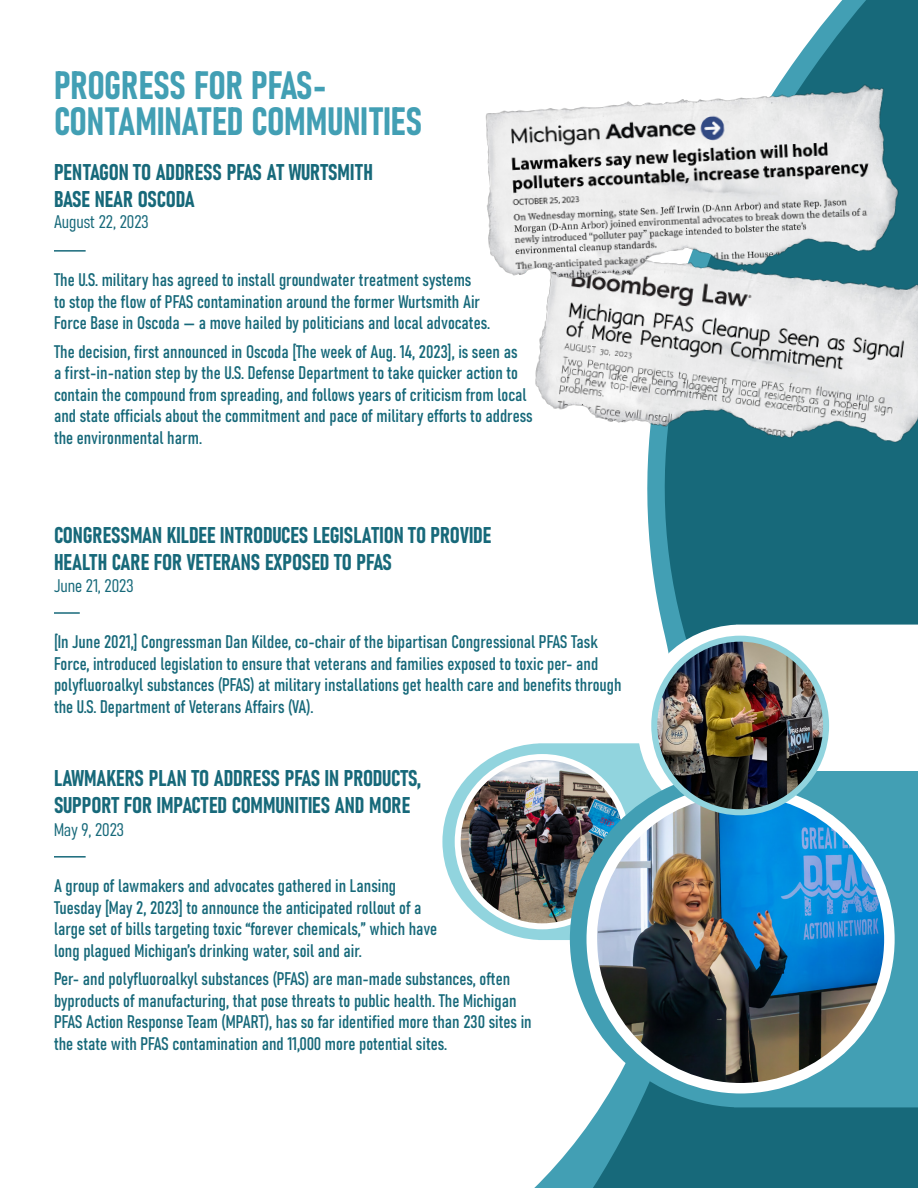
<style>
.page{position:relative;width:918px;height:1188px;background:#fff}
.page>*{position:absolute;margin:0;border:0;box-sizing:border-box;transform-origin:0 0}
.t1{font:39px/36px "Bahnschrift";letter-spacing:-.01em;color:#429fb4}
.t2{font:22.5px/27px "Bahnschrift";color:#17697a}
.t3{font:18px/21.6px "Bahnschrift";color:#17697a}
</style>
<div class="page">
<svg style="left:534px;top:0;width:343px;height:1188px"></svg>
<hr style="left:54px;top:612px;width:26px;height:2px;background:#17697a">
<hr style="left:54px;top:856px;width:32px;height:2px;background:#17697a">
<hr style="left:54px;top:250px;width:32px;height:2px;background:#17697a">
<img style="left:534px;top:300px;width:384px;height:195px">
<img style="left:485px;top:68px;width:433px;height:232px">
<svg style="left:442px;top:743px;width:196px;height:197px;fill:#95d5df"></svg>
<svg style="left:638px;top:625px;width:239px;height:146px"></svg>
<img style="left:458px;top:757px;width:169px;height:169px;border-radius:85px">
<div style="left:455px;top:754px;width:175px;height:175px;border:6px solid #fff;border-radius:50%"></div>
<svg style="left:570px;top:771px;width:348px;height:336px;fill:#429fb4"></svg>
<img style="left:592px;top:790px;width:297px;height:298px;border-radius:149px">
<div style="left:587px;top:785px;width:308px;height:308px;border:10px solid #fff;border-radius:50%"></div>
<img style="left:654px;top:639px;width:172px;height:173px">
<div style="left:651px;top:636px;width:178px;height:179px;border:6px solid #91d4de;border-radius:50%"></div>
<p class="t1" style="left:54px;top:64px;width:370px">PROGRESS FOR PFAS-<br>CONTAMINATED COMMUNITIES</p>
<p class="t2" style="left:54px;top:157px;width:320px">PENTAGON TO ADDRESS PFAS AT WURTSMITH<br>BASE NEAR OSCODA</p>
<p class="t3" style="left:54px;top:209px;width:96px">August 22, 2023</p>
<p class="t3" style="left:54px;top:268px;width:438px">The U.S. military has agreed to install groundwater treatment systems<br>to stop the flow of PFAS contamination around the former Wurtsmith Air<br>Force Base in Oscoda — a move hailed by politicians and local advocates.</p>
<p class="t3" style="left:54px;top:339px;width:480px">The decision, first announced in Oscoda [The week of Aug. 14, 2023], is seen as<br>a first-in-nation step by the U.S. Defense Department to take quicker action to contain the compound from spreading, and follows years of criticism from local and state officials about the commitment and pace of military efforts to address the environmental harm.</p>
<p class="t2" style="left:54px;top:520px;width:439px">CONGRESSMAN KILDEE INTRODUCES LEGISLATION TO PROVIDE<br>HEALTH CARE FOR VETERANS EXPOSED TO PFAS</p>
<p class="t3" style="left:54px;top:574px;width:81px">June 21, 2023</p>
<p class="t3" style="left:54px;top:630px;width:569px">[In June 2021,] Congressman Dan Kildee, co-chair of the bipartisan Congressional PFAS Task Force, introduced legislation to ensure that veterans and families exposed to toxic per- and polyfluoroalkyl substances (PFAS) at military installations get health care and benefits through the U.S. Department of Veterans Affairs (VA).</p>
<p class="t2" style="left:54px;top:763px;width:369px">LAWMAKERS PLAN TO ADDRESS PFAS IN PRODUCTS,<br>SUPPORT FOR IMPACTED COMMUNITIES AND MORE</p>
<p class="t3" style="left:54px;top:817px;width:72px">May 9, 2023</p>
<p class="t3" style="left:54px;top:874px;width:385px">A group of lawmakers and advocates gathered in Lansing Tuesday [May 2, 2023] to announce the anticipated rollout of a large set of bills targeting toxic “forever chemicals,” which have long plagued Michigan’s drinking water, soil and air.</p>
<p class="t3" style="left:54px;top:967px;width:479px">Per- and polyfluoroalkyl substances (PFAS) are man-made substances, often byproducts of manufacturing, that pose threats to public health. The Michigan PFAS Action Response Team (MPART), has so far identified more than 230 sites in the state with PFAS contamination and 11,000 more potential sites.</p>
</div>
